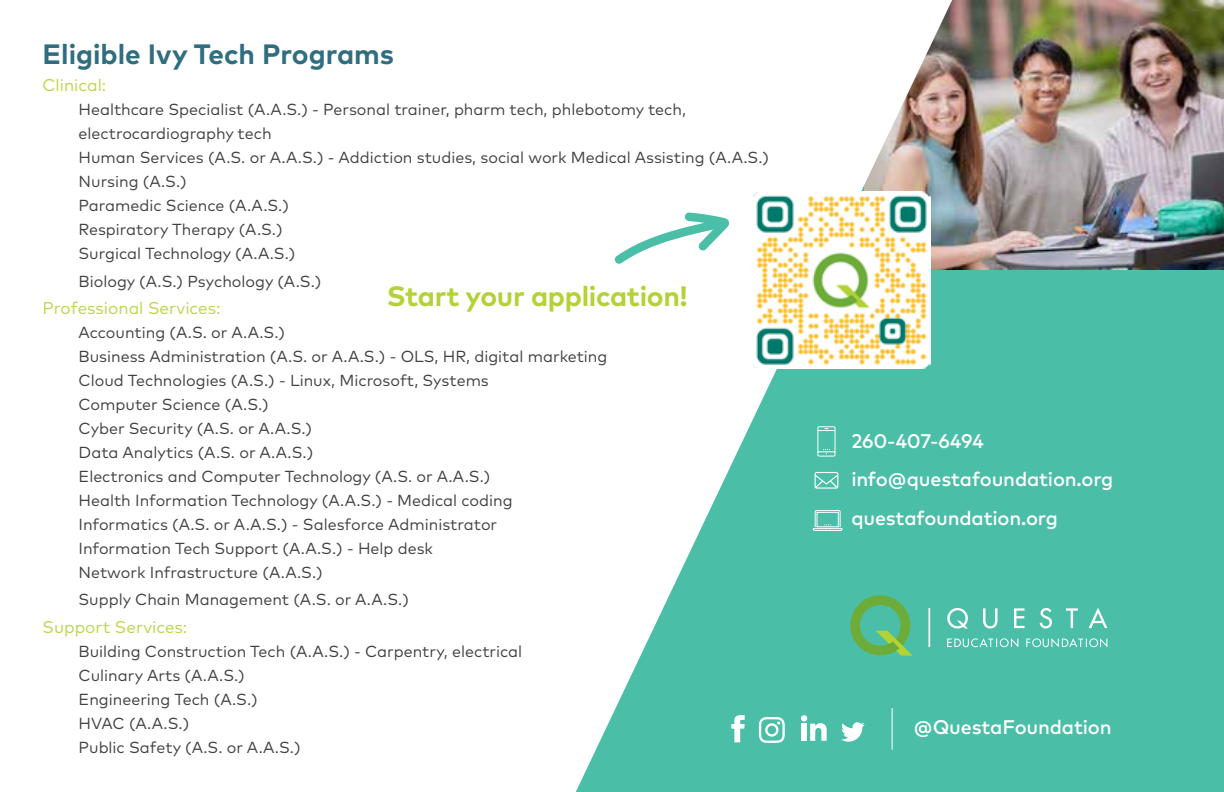
<style>
.page{position:relative;width:1224px;height:792px;background:#fff}
.page>*{position:absolute;margin:0;border:0;box-sizing:border-box;transform-origin:0 0}
.t1{font:700 28px "Mark Pro";color:#306d7e}
.t2{font:700 28px "Mark Pro";letter-spacing:-.01em;color:#b3d236}
.t3{font:500 19.8px/38.6px "Mark Pro";letter-spacing:-.01em;color:#fff}
.t4{font:17px "Mark Pro";color:#bad64a}
.t5{font:16px/24px "Mark Pro";color:#414042}
</style>
<div class="page">
<div style="left:528px;top:0;width:696px;height:792px;background:#4abea7"></div>
<img style="left:952px;top:0;width:272px;height:270px">
<svg style="left:528px;top:0;width:424px;height:792px;fill:#fff"></svg>
<svg style="left:947px;top:608px;width:160px;height:21px"></svg>
<svg style="left:947px;top:638px;width:160px;height:9px"></svg>
<hr style="left:928px;top:608px;width:2px;height:39px;background:#fff">
<div style="left:850px;top:595px;width:60px;height:60px;border:10px solid #6eac3a;border-radius:50%"></div>
<svg style="left:876px;top:631px;width:37px;height:25px"></svg>
<svg style="left:614px;top:212px;width:115px;height:52px"></svg>
<img style="left:753px;top:191px;width:177px;height:177px">
<h1 class="t1" style="left:43px;top:33px;width:353px">Eligible Ivy Tech Programs</h1>
<p class="t4" style="left:43px;top:73px;width:65px">Clinical:</p>
<p class="t5" style="left:79px;top:96px;width:692px">Healthcare Specialist (A.A.S.) - Personal trainer, pharm tech, phlebotomy tech, electrocardiography tech<br>Human Services (A.S. or A.A.S.) - Addiction studies, social work Medical Assisting (A.A.S.)<br>Nursing (A.S.)<br>Paramedic Science (A.A.S.)<br>Respiratory Therapy (A.S.)<br>Surgical Technology (A.A.S.)</p>
<p class="t5" style="left:79px;top:268px;width:244px">Biology (A.S.) Psychology (A.S.)</p>
<p class="t4" style="left:43px;top:295px;width:179px">Professional Services:</p>
<p class="t5" style="left:79px;top:319px;width:530px">Accounting (A.S. or A.A.S.)<br>Business Administration (A.S. or A.A.S.) - OLS, HR, digital marketing Cloud Technologies (A.S.) - Linux, Microsoft, Systems<br>Computer Science (A.S.)<br>Cyber Security (A.S. or A.A.S.)<br>Data Analytics (A.S. or A.A.S.)<br>Electronics and Computer Technology (A.S. or A.A.S.)<br>Health Information Technology (A.A.S.) - Medical coding<br>Informatics (A.S. or A.A.S.) - Salesforce Administrator<br>Information Tech Support (A.A.S.) - Help desk<br>Network Infrastructure (A.A.S.)</p>
<p class="t5" style="left:79px;top:586px;width:332px">Supply Chain Management (A.S. or A.A.S.)</p>
<p class="t4" style="left:43px;top:614px;width:146px">Support Services:</p>
<p class="t5" style="left:79px;top:638px;width:445px">Building Construction Tech (A.A.S.) - Carpentry, electrical<br>Culinary Arts (A.A.S.)<br>Engineering Tech (A.S.)<br>HVAC (A.A.S.)<br>Public Safety (A.S. or A.A.S.)</p>
<h1 class="t2" style="left:387px;top:275px;width:302px">Start your application!</h1>
<p class="t3" style="left:851px;top:420px;width:264px">260-407-6494 info@questafoundation.org questafoundation.org</p>
<p class="t3" style="left:914px;top:706px;width:200px">@QuestaFoundation</p>
</div>
